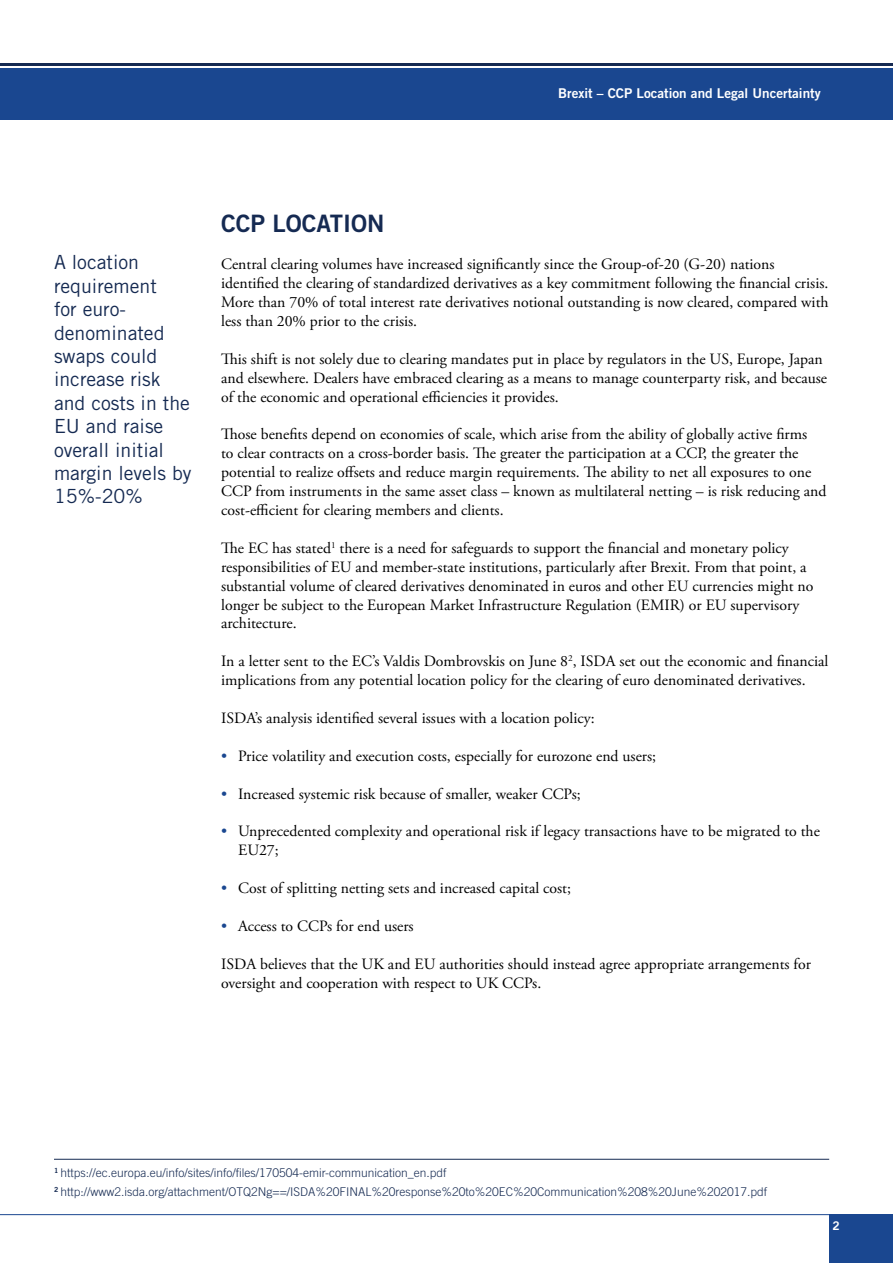
<style>
.page{position:relative;width:893px;height:1263px;background:#fff}
.page>*{position:absolute;margin:0;border:0;box-sizing:border-box;transform-origin:0 0}
.t1{font:24px "Trade Gothic Bold Two";color:#152a52}
.t2{font:19.5px/23.4px "Trade Gothic LT Std";color:#152a52}
.t3{font:15.75px/18.9px "Adobe Garamond Pro";color:#000}
.t4{font:13.5px "Trade Gothic LT Std Bd 2";color:#fff}
.t5{font:300 12px/18.9px "Trade Gothic LT Std";color:#152a52}
.t6{font:12px "Trade Gothic Bold Two";color:#fff}
.s1{color:#1a4790}
</style>
<div class="page">
<div style="left:0;top:68px;width:893px;height:51px;background:#1a4790"></div>
<hr style="left:0;top:64px;width:893px;height:2px;background:#152a52">
<div style="left:829px;top:1214px;width:64px;height:49px;background:#1a4790"></div>
<hr style="left:0;top:1214px;width:829px;height:1px;background:#1a4790">
<hr style="left:54px;top:1159px;width:775px;height:1px;background:#152a52">
<p class="t4" style="left:558px;top:85px;width:264px">Brexit – CCP Location and Legal Uncertainty</p>
<p class="t2" style="left:54px;top:250px;width:139px">A location requirement<br>for euro&shy;denominated swaps could increase risk and costs in the<br>EU and raise overall initial margin levels by<br>15%-20%</p>
<h1 class="t1" style="left:221px;top:209px;width:165px">CCP LOCATION</h1>
<p class="t3" style="left:221px;top:255px;width:609px">Central clearing volumes have increased significantly since the Group-of-20 (G-20) nations identified the clearing of standardized derivatives as a key commitment following the financial crisis.<br>More than 70% of total interest rate derivatives notional outstanding is now cleared, compared with less than 20% prior to the crisis.</p>
<p class="t3" style="left:221px;top:350px;width:608px">This shift is not solely due to clearing mandates put in place by regulators in the US, Europe, Japan and elsewhere. Dealers have embraced clearing as a means to manage counterparty risk, and because of the economic and operational efficiencies it provides.</p>
<p class="t3" style="left:221px;top:426px;width:607px">Those benefits depend on economies of scale, which arise from the ability of globally active firms<br>to clear contracts on a cross-border basis. The greater the participation at a CCP, the greater the potential to realize offsets and reduce margin requirements. The ability to net all exposures to one CCP from instruments in the same asset class – known as multilateral netting – is risk reducing and cost-efficient for clearing members and clients.</p>
<p class="t3" style="left:221px;top:539px;width:594px">The EC has stated<sup>1</sup> there is a need for safeguards to support the financial and monetary policy responsibilities of EU and member-state institutions, particularly after Brexit. From that point, a substantial volume of cleared derivatives denominated in euros and other EU currencies might no longer be subject to the European Market Infrastructure Regulation (EMIR) or EU supervisory architecture.</p>
<p class="t3" style="left:221px;top:652px;width:609px">In a letter sent to the EC’s Valdis Dombrovskis on June 8<sup>2</sup>, ISDA set out the economic and financial implications from any potential location policy for the clearing of euro denominated derivatives.</p>
<p class="t3" style="left:221px;top:709px;width:375px">ISDA’s analysis identified several issues with a location policy:</p>
<p class="t3" style="left:221px;top:747px;width:437px"><span class="s1">•</span> Price volatility and execution costs, especially for eurozone end users;</p>
<p class="t3" style="left:221px;top:785px;width:361px"><span class="s1">•</span> Increased systemic risk because of smaller, weaker CCPs;</p>
<p class="t3" style="left:238px;top:822px;width:583px;text-indent:-17px"><span class="s1">•</span> Unprecedented complexity and operational risk if legacy transactions have to be migrated to the<br>EU27;</p>
<p class="t3" style="left:221px;top:879px;width:351px"><span class="s1">•</span> Cost of splitting netting sets and increased capital cost;</p>
<p class="t3" style="left:221px;top:917px;width:194px"><span class="s1">•</span> Access to CCPs for end users</p>
<p class="t3" style="left:221px;top:955px;width:591px">ISDA believes that the UK and EU authorities should instead agree appropriate arrangements for oversight and cooperation with respect to UK CCPs.</p>
<p class="t5" style="left:54px;top:1163px;width:715px"><sup>1</sup> https://ec.europa.eu/info/sites/info/files/170504-emir-communication_en.pdf<br><sup>2</sup> http://www2.isda.org/attachment/OTQ2Ng==/ISDA%20FINAL%20response%20to%20EC%20Communication%208%20June%202017.pdf</p>
<p class="t6" style="left:833px;top:1219px;width:9px">2</p>
</div>
